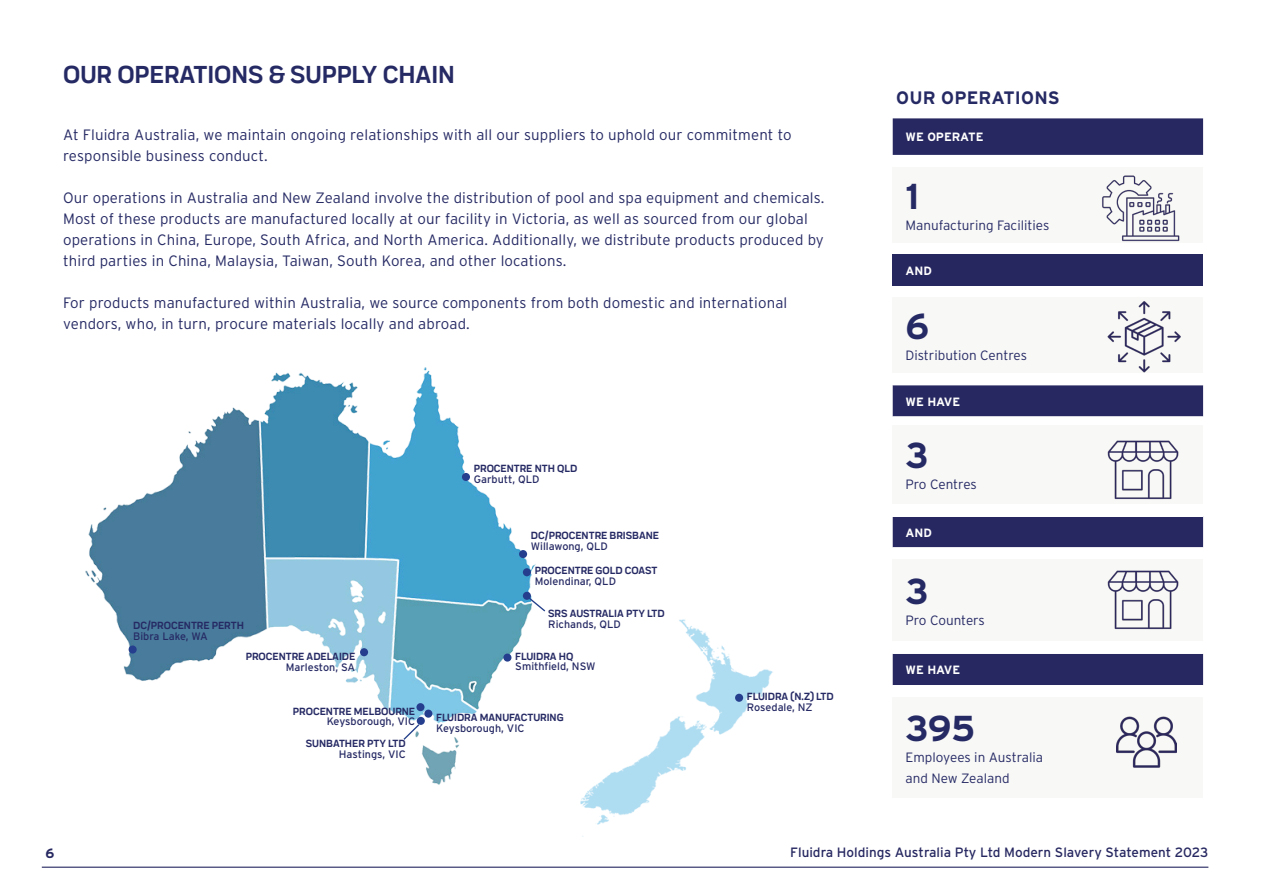
<style>
.page{position:relative;width:1263px;height:893px;background:#fff}
.page>*{position:absolute;margin:0;border:0;box-sizing:border-box;transform-origin:0 0}
.t1{font:700 36px "Interstate";color:#262a64}
.t2{font:700 25.5px "Praktika";color:#262a64}
.t3{font:700 18px "Interstate";letter-spacing:.01em;color:#262a64}
.t4{font:300 15px/21px "Interstate";letter-spacing:.01em;color:#262a64}
.t5{font:300 13.5px "Interstate";color:#262a64}
.t6{font:13.5px "Interstate";color:#272861}
.t7{font:700 13.5px "Interstate";color:#272861}
.t8{font:700 12px "Interstate";color:#fff}
.t9{font:700 10.8px "Praktika";color:#262a64}
.t10{font:10.8px "Interstate";color:#262a64}
</style>
<div class="page">
<hr style="left:42px;top:867px;width:1166px;height:1px;background:#272861">
<div style="left:893px;top:118px;width:310px;height:37px;background:#272861"></div>
<svg style="left:893px;top:385px;width:310px;height:300px;fill:#272861"></svg>
<div style="left:893px;top:167px;width:310px;height:75px;background:#f8f8f7"></div>
<div style="left:893px;top:254px;width:310px;height:32px;background:#272760"></div>
<div style="left:893px;top:298px;width:310px;height:75px;background:#f8f8f7"></div>
<div style="left:893px;top:425px;width:310px;height:79px;background:#f8f8f7"></div>
<div style="left:893px;top:504px;width:310px;height:12px;background:#fff"></div>
<div style="left:893px;top:559px;width:310px;height:82px;background:#f8f8f7"></div>
<div style="left:893px;top:697px;width:310px;height:101px;background:#f8f8f7"></div>
<img style="left:85px;top:367px;width:688px;height:458px">
<div style="left:462px;top:473px;width:8px;height:8px;background:#253f8e;border-radius:50%"></div>
<div style="left:360px;top:648px;width:8px;height:8px;background:#253f8e;border-radius:50%"></div>
<div style="left:129px;top:645px;width:8px;height:9px;background:#253f8e;border-radius:50%"></div>
<div style="left:519px;top:550px;width:8px;height:8px;background:#253f8e;border-radius:50%"></div>
<div style="left:523px;top:568px;width:8px;height:8px;background:#253f8e;border-radius:50%"></div>
<div style="left:503px;top:653px;width:8px;height:9px;background:#253f8e;border-radius:50%"></div>
<div style="left:424px;top:710px;width:8px;height:8px;background:#253f8e;border-radius:50%"></div>
<div style="left:416px;top:703px;width:8px;height:8px;background:#253f8e;border-radius:50%"></div>
<div style="left:417px;top:717px;width:8px;height:8px;background:#253f8e;border-radius:50%"></div>
<svg style="left:402px;top:723px;width:19px;height:18px"></svg>
<div style="left:523px;top:592px;width:8px;height:8px;background:#253f8e;border-radius:50%"></div>
<svg style="left:527px;top:596px;width:20px;height:17px"></svg>
<div style="left:735px;top:694px;width:8px;height:8px;background:#253f8e;border-radius:50%"></div>
<img style="left:1102px;top:175px;width:78px;height:67px">
<img style="left:1107px;top:301px;width:74px;height:72px">
<img style="left:1107px;top:440px;width:72px;height:60px">
<img style="left:1116px;top:716px;width:61px;height:52px">
<img style="left:1107px;top:570px;width:72px;height:60px">
<p class="t2" style="left:63px;top:55px;width:393px">OUR OPERATIONS &amp; SUPPLY CHAIN</p>
<p class="t4" style="left:63px;top:124px;width:730px">At Fluidra Australia, we maintain ongoing relationships with all our suppliers to uphold our commitment to responsible business conduct.</p>
<p class="t4" style="left:63px;top:187px;width:763px">Our operations in Australia and New Zealand involve the distribution of pool and spa equipment and chemicals.<br>Most of these products are manufactured locally at our facility in Victoria, as well as sourced from our global operations in China, Europe, South Africa, and North America. Additionally, we distribute products produced by third parties in China, Malaysia, Taiwan, South Korea, and other locations.</p>
<p class="t4" style="left:63px;top:292px;width:726px">For products manufactured within Australia, we source components from both domestic and international vendors, who, in turn, procure materials locally and abroad.</p>
<p class="t9" style="left:474px;top:460px;width:105px">PROCENTRE NTH QLD</p>
<p class="t10" style="left:474px;top:473px;width:67px">Garbutt, QLD</p>
<p class="t9" style="left:133px;top:617px;width:112px">DC/PROCENTRE PERTH</p>
<p class="t10" style="left:133px;top:630px;width:76px">Bibra Lake, WA</p>
<p class="t9" style="left:246px;top:648px;width:111px">PROCENTRE ADELAIDE</p>
<p class="t10" style="left:286px;top:661px;width:71px">Marleston, SA</p>
<p class="t9" style="left:293px;top:702px;width:124px">PROCENTRE MELBOURNE</p>
<p class="t10" style="left:327px;top:715px;width:90px">Keysborough, VIC</p>
<p class="t9" style="left:306px;top:735px;width:101px">SUNBATHER PTY LTD</p>
<p class="t10" style="left:339px;top:748px;width:69px">Hastings, VIC</p>
<p class="t9" style="left:531px;top:527px;width:130px">DC/PROCENTRE BRISBANE</p>
<p class="t10" style="left:531px;top:540px;width:78px">Willawong, QLD</p>
<p class="t9" style="left:535px;top:562px;width:124px">PROCENTRE GOLD COAST</p>
<p class="t10" style="left:535px;top:575px;width:83px">Molendinar, QLD</p>
<p class="t9" style="left:548px;top:605px;width:118px">SRS AUSTRALIA PTY LTD</p>
<p class="t10" style="left:548px;top:618px;width:74px">Richands, QLD</p>
<p class="t9" style="left:515px;top:647px;width:60px">FLUIDRA HQ</p>
<p class="t10" style="left:515px;top:660px;width:82px">Smithfield, NSW</p>
<p class="t9" style="left:436px;top:709px;width:129px">FLUIDRA MANUFACTURING</p>
<p class="t10" style="left:436px;top:722px;width:90px">Keysborough, VIC</p>
<p class="t9" style="left:747px;top:687px;width:88px">FLUIDRA (N.Z) LTD</p>
<p class="t10" style="left:747px;top:701px;width:67px">Rosedale, NZ</p>
<p class="t3" style="left:896px;top:87px;width:165px">OUR OPERATIONS</p>
<p class="t8" style="left:905px;top:131px;width:80px">WE OPERATE</p>
<p class="t1" style="left:905px;top:176px;width:15px">1</p>
<p class="t5" style="left:905px;top:217px;width:145px">Manufacturing Facilities</p>
<p class="t8" style="left:905px;top:264px;width:28px">AND</p>
<p class="t1" style="left:905px;top:307px;width:25px">6</p>
<p class="t5" style="left:905px;top:348px;width:123px">Distribution Centres</p>
<p class="t8" style="left:905px;top:395px;width:56px">WE HAVE</p>
<p class="t1" style="left:905px;top:436px;width:25px">3</p>
<p class="t5" style="left:905px;top:477px;width:73px">Pro Centres</p>
<p class="t8" style="left:905px;top:526px;width:28px">AND</p>
<p class="t1" style="left:905px;top:571px;width:25px">3</p>
<p class="t5" style="left:905px;top:613px;width:81px">Pro Counters</p>
<p class="t8" style="left:905px;top:663px;width:56px">WE HAVE</p>
<p class="t1" style="left:905px;top:708px;width:71px">395</p>
<p class="t5" style="left:905px;top:750px;width:139px">Employees in Australia</p>
<p class="t5" style="left:905px;top:771px;width:106px">and New Zealand</p>
<p class="t7" style="left:45px;top:845px;width:10px">6</p>
<p class="t6" style="left:790px;top:844px;width:420px">Fluidra Holdings Australia Pty Ltd Modern Slavery Statement 2023</p>
</div>
